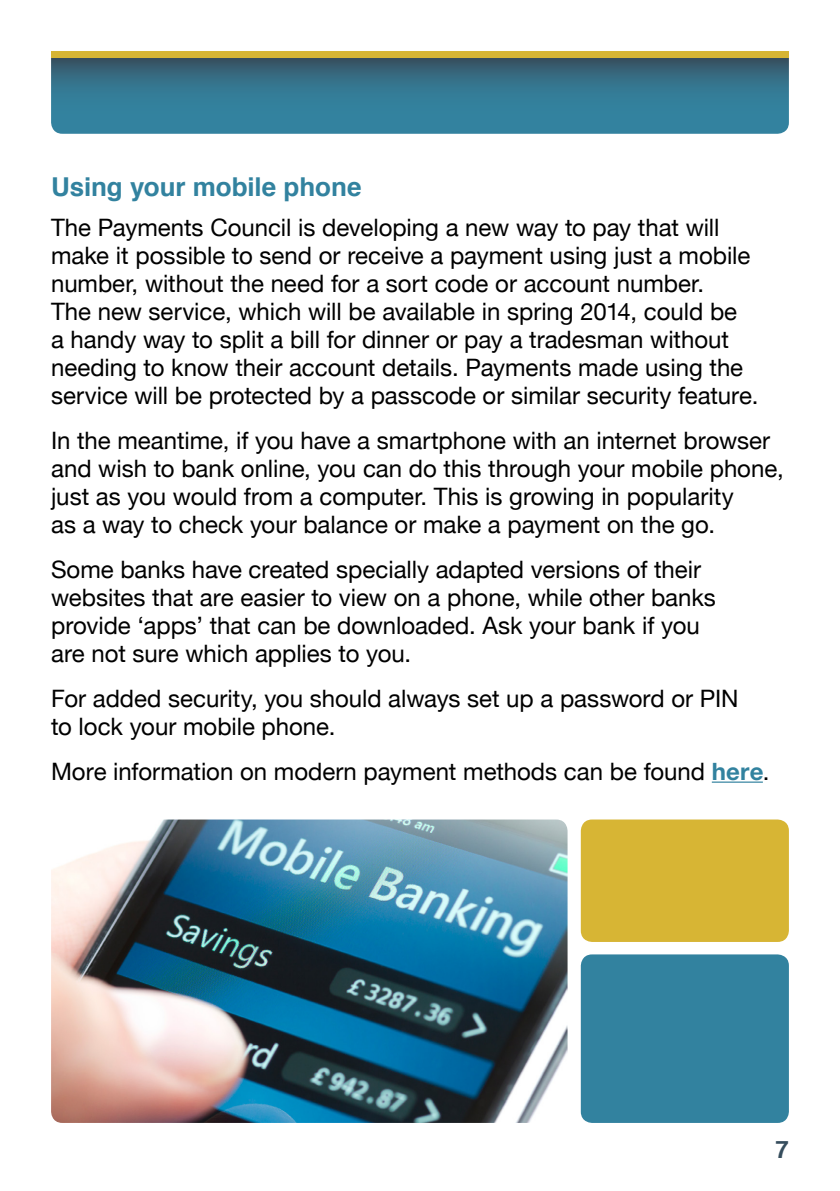
<style>
.page{position:relative;width:840px;height:1191px;background:#fff}
.page>*{position:absolute;margin:0;border:0;box-sizing:border-box;transform-origin:0 0}
.t1{font:700 26px "Helvetica";letter-spacing:-.005em;color:#32829f}
.t2{font:24px/28px "Helvetica Neue";color:#000}
.t3{font:700 24px "Helvetica";color:#364d5d}
.s1{font-weight:700;color:#32829f}
</style>
<div class="page">
<hr style="left:711px;top:781px;width:51px;height:1px;background:#32829f">
<svg style="left:51px;top:57px;width:737px;height:77px;background:#37768d"></svg>
<div style="left:51px;top:51px;width:737px;height:6px;background:#d7b534"></div>
<div style="left:580px;top:819px;width:208px;height:123px;background:#d7b534;border-radius:11px"></div>
<div style="left:580px;top:954px;width:208px;height:169px;background:#32829f;border-radius:11px"></div>
<img style="left:51px;top:819px;width:516px;height:304px">
<p class="t1" style="left:51px;top:169px;width:312px">Using your mobile phone</p>
<p class="t2" style="left:51px;top:213px;width:708px">The Payments Council is developing a new way to pay that will make it possible to send or receive a payment using just a mobile number, without the need for a sort code or account number.<br>The new service, which will be available in spring 2014, could be<br>a handy way to split a bill for dinner or pay a tradesman without needing to know their account details. Payments made using the service will be protected by a passcode or similar security feature.</p>
<p class="t2" style="left:51px;top:426px;width:733px">In the meantime, if you have a smartphone with an internet browser and wish to bank online, you can do this through your mobile phone, just as you would from a computer. This is growing in popularity<br>as a way to check your balance or make a payment on the go.</p>
<p class="t2" style="left:51px;top:555px;width:665px">Some banks have created specially adapted versions of their websites that are easier to view on a phone, while other banks provide ‘apps’ that can be downloaded. Ask your bank if you are not sure which applies to you.</p>
<p class="t2" style="left:51px;top:684px;width:688px">For added security, you should always set up a password or PIN to lock your mobile phone.</p>
<p class="t2" style="left:51px;top:757px;width:719px">More information on modern payment methods can be found <span class="s1">here</span>.</p>
<p class="t3" style="left:775px;top:1133px;width:15px">7</p>
</div>
